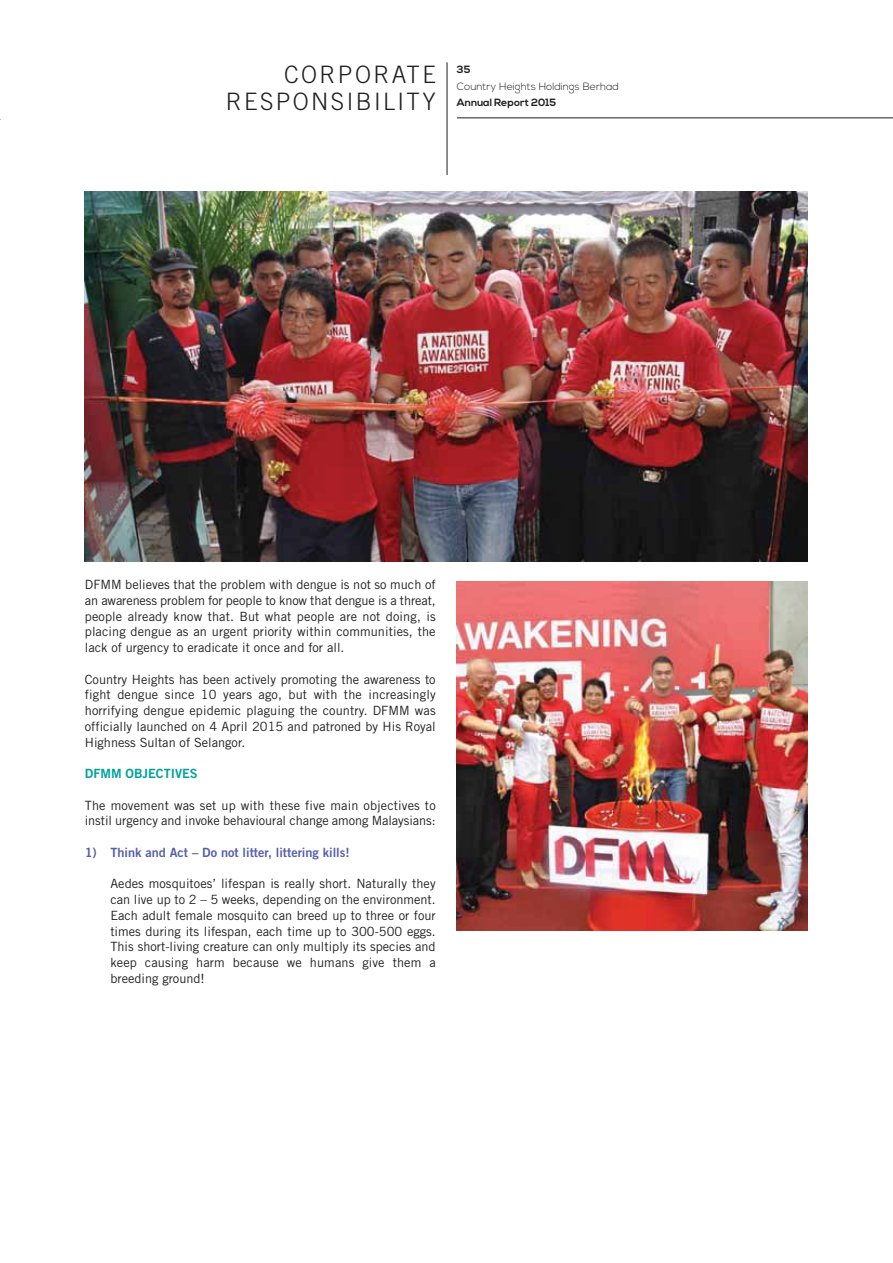
<style>
.page{position:relative;width:893px;height:1263px;background:#fff}
.page>*{position:absolute;margin:0;border:0;box-sizing:border-box;transform-origin:0 0}
.t1{font:300 24px/27px "Trade Gothic";letter-spacing:.1em;color:#201d1d;text-align:right}
.t2{font:12.75px/15.8px "Trade Gothic";color:#201d1d;text-align:justify}
.t3{font:12.75px "Trade Gothic Bold Two";color:#575fab}
.t4{font:12.75px "Trade Gothic Bold Two";color:#00a19a}
.t5{font:300 10.5px "Nexa";color:#201d1d}
.t6{font:700 10.5px "Nexa";color:#201d1d}
</style>
<div class="page">
<hr style="left:447px;top:62px;width:1px;height:113px;background:#201d1d">
<hr style="left:457px;top:117px;width:435px;height:1px;background:#201d1d">
<img style="left:457px;top:581px;width:351px;height:349px">
<img style="left:85px;top:191px;width:723px;height:370px">
<h1 class="t1" style="left:226px;top:63px;width:211px">CORPORATE<br>RESPONSIBILITY</h1>
<p class="t6" style="left:457px;top:66px;width:15px">35</p>
<p class="t5" style="left:457px;top:82px;width:163px">Country Heights Holdings Berhad</p>
<p class="t6" style="left:457px;top:99px;width:101px">Annual Report 2015</p>
<p class="t2" style="left:85px;top:578px;width:352px">DFMM believes that the problem with dengue is not so much of an awareness problem for people to know that dengue is a threat, people already know that. But what people are not doing, is placing dengue as an urgent priority within communities, the lack of urgency to eradicate it once and for all.</p>
<p class="t2" style="left:85px;top:672px;width:352px">Country Heights has been actively promoting the awareness to fight dengue since 10 years ago, but with the increasingly horrifying dengue epidemic plaguing the country. DFMM was officially launched on 4 April 2015 and patroned by His Royal Highness Sultan of Selangor.</p>
<p class="t4" style="left:85px;top:769px;width:114px">DFMM OBJECTIVES</p>
<p class="t2" style="left:85px;top:798px;width:352px">The movement was set up with these five main objectives to instil urgency and invoke behavioural change among Malaysians:</p>
<p class="t3" style="left:85px;top:848px;width:266px">1) Think and Act – Do not litter, littering kills!</p>
<p class="t2" style="left:110px;top:877px;width:327px">Aedes mosquitoes’ lifespan is really short. Naturally they can live up to 2 – 5 weeks, depending on the environment.<br>Each adult female mosquito can breed up to three or four times during its lifespan, each time up to 300-500 eggs.<br>This short-living creature can only multiply its species and keep causing harm because we humans give them a breeding ground!</p>
</div>
